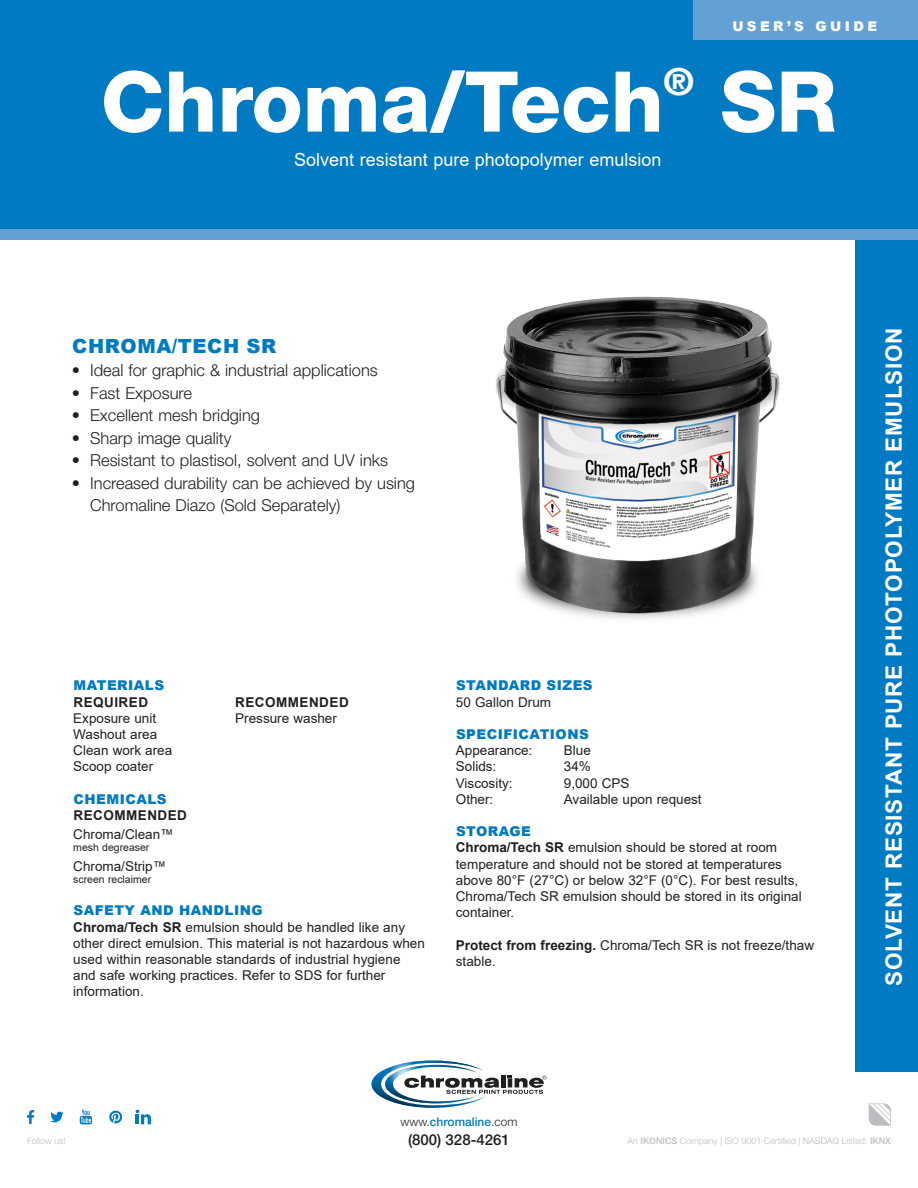
<style>
.page{position:relative;width:918px;height:1188px;background:#fff}
.page>*{position:absolute;margin:0;border:0;box-sizing:border-box;transform-origin:0 0}
.t1{font:800 84px "Helvetica Neue LT Std";color:#fff}
.t2{font:800 37.5px "Helvetica Neue LT Std";color:#fff}
.t3{font:700 22.5px "Arial";letter-spacing:.035em;color:#fff}
.t4{font:900 19.5px "Arial";letter-spacing:.035em;color:#007ac2}
.t5{font:18px "Arial";color:#fff}
.t6{font:300 16.5px/22.5px "Helvetica Neue LT Std";color:#231f20}
.t7{font:500 15px "Helvetica Neue LT Std";color:#231f20}
.t8{font:13.5px/16.2px "Arial";color:#231f20}
.t9{font:900 13.5px "Arial";letter-spacing:.035em;color:#007ac2}
.t10{font:700 13.5px "Arial";letter-spacing:.035em;color:#231f20}
.t11{font:900 13.5px "Arial";letter-spacing:.25em;color:#fff}
.t12{font:500 12px "Helvetica Neue LT Std";color:#007ac2}
.t13{font:10.5px "Arial";color:#231f20}
.t14{font:300 9px "Helvetica Neue LT Std";color:#bcbdc0}
.s1{font-weight:700}
.s2{font-weight:300;color:#231f20}
.s3{font-weight:500}
</style>
<div class="page">
<div style="left:0;top:0;width:918px;height:236px;background:#007ac2"></div>
<div style="left:856px;top:3px;width:62px;height:1069px;background:#007ac2"></div>
<div style="left:0;top:230px;width:918px;height:10px;background:#62a0d6"></div>
<div style="left:693px;top:0;width:225px;height:39px;background:#62a0d6"></div>
<img style="left:496px;top:296px;width:284px;height:323px">
<svg style="left:869px;top:1103px;width:22px;height:23px"></svg>
<svg style="left:371px;top:1060px;width:176px;height:48px"></svg>
<svg style="left:27px;top:1110px;width:7px;height:14px"></svg>
<svg style="left:50px;top:1112px;width:13px;height:10px"></svg>
<svg style="left:80px;top:1110px;width:12px;height:14px"></svg>
<svg style="left:109px;top:1110px;width:14px;height:14px"></svg>
<svg style="left:135px;top:1110px;width:16px;height:14px"></svg>
<p class="t11" style="left:732px;top:16px;width:146px">USER’S GUIDE</p>
<p class="t1" style="left:101px;top:52px;width:565px">Chroma/Tech</p>
<p class="t2" style="left:664px;top:60px;width:31px">®</p>
<p class="t1" style="left:720px;top:52px;width:118px">SR</p>
<p class="t5" style="left:294px;top:147px;width:369px">Solvent resistant pure photopolymer emulsion</p>
<p class="t4" style="left:72px;top:332px;width:206px">CHROMA/TECH SR</p>
<p class="t6" style="left:72px;top:359px;width:308px">• Ideal for graphic &amp; industrial applications</p>
<p class="t6" style="left:72px;top:381px;width:122px">• Fast Exposure</p>
<p class="t6" style="left:72px;top:404px;width:190px">• Excellent mesh bridging</p>
<p class="t6" style="left:72px;top:426px;width:161px">• Sharp image quality</p>
<p class="t6" style="left:72px;top:449px;width:318px">• Resistant to plastisol, solvent and UV inks</p>
<p class="t6" style="left:90px;top:471px;width:326px;text-indent:-18px">• Increased durability can be achieved by using<br>Chromaline Diazo (Sold Separately)</p>
<p class="t9" style="left:74px;top:676px;width:92px">MATERIALS</p>
<p class="t10" style="left:74px;top:692px;width:76px">REQUIRED</p>
<p class="t10" style="left:235px;top:692px;width:115px">RECOMMENDED</p>
<p class="t8" style="left:73px;top:710px;width:84px">Exposure unit</p>
<p class="t8" style="left:235px;top:710px;width:103px">Pressure washer</p>
<p class="t8" style="left:73px;top:726px;width:85px">Washout area</p>
<p class="t8" style="left:73px;top:742px;width:101px">Clean work area</p>
<p class="t8" style="left:73px;top:758px;width:81px">Scoop coater</p>
<p class="t9" style="left:74px;top:789px;width:95px">CHEMICALS</p>
<p class="t10" style="left:74px;top:806px;width:115px">RECOMMENDED</p>
<p class="t8" style="left:73px;top:827px;width:102px">Chroma/Clean™</p>
<p class="t13" style="left:73px;top:841px;width:78px">mesh degreaser</p>
<p class="t8" style="left:73px;top:858px;width:95px">Chroma/Strip™</p>
<p class="t13" style="left:73px;top:872px;width:79px">screen reclaimer</p>
<p class="t9" style="left:74px;top:901px;width:191px">SAFETY AND HANDLING</p>
<p class="t8" style="left:73px;top:919px;width:353px"><span class="s1">Chroma/Tech SR</span> emulsion should be handled like any other direct emulsion. This material is not hazardous when used within reasonable standards of industrial hygiene and safe working practices. Refer to SDS for further information.</p>
<p class="t9" style="left:456px;top:676px;width:138px">STANDARD SIZES</p>
<p class="t8" style="left:456px;top:694px;width:97px">50 Gallon Drum</p>
<p class="t9" style="left:456px;top:724px;width:134px">SPECIFICATIONS</p>
<p class="t8" style="left:456px;top:742px;width:78px">Appearance:</p>
<p class="t8" style="left:564px;top:742px;width:29px">Blue</p>
<p class="t8" style="left:456px;top:758px;width:42px">Solids:</p>
<p class="t8" style="left:564px;top:758px;width:29px">34%</p>
<p class="t8" style="left:456px;top:775px;width:58px">Viscosity:</p>
<p class="t8" style="left:564px;top:775px;width:67px">9,000 CPS</p>
<p class="t8" style="left:456px;top:791px;width:39px">Other:</p>
<p class="t8" style="left:564px;top:791px;width:139px">Available upon request</p>
<p class="t9" style="left:456px;top:822px;width:76px">STORAGE</p>
<p class="t8" style="left:456px;top:839px;width:347px"><span class="s1">Chroma/Tech SR</span> emulsion should be stored at room temperature and should not be stored at temperatures above 80°F (27°C) or below 32°F (0°C). For best results, Chroma/Tech SR emulsion should be stored in its original container.</p>
<p class="t8" style="left:456px;top:937px;width:360px"><span class="s1">Protect from freezing.</span> Chroma/Tech SR is not freeze/thaw stable.</p>
<p class="t12" style="left:401px;top:1114px;width:118px"><span class="s2">www.</span>chromaline<span class="s2">.com</span></p>
<p class="t3" style="left:878px;top:986px;width:660px;rotate:-90deg">SOLVENT RESISTANT PURE PHOTOPOLYMER EMULSION</p>
<p class="t14" style="left:27px;top:1135px;width:40px">Follow us!</p>
<p class="t7" style="left:408px;top:1130px;width:103px">(800) 328-4261</p>
<p class="t14" style="left:628px;top:1135px;width:265px">An <span class="s3">IKONICS</span> Company | ISO 9001 Certified | NASDAQ Listed: <span class="s3">IKNX</span></p>
</div>
